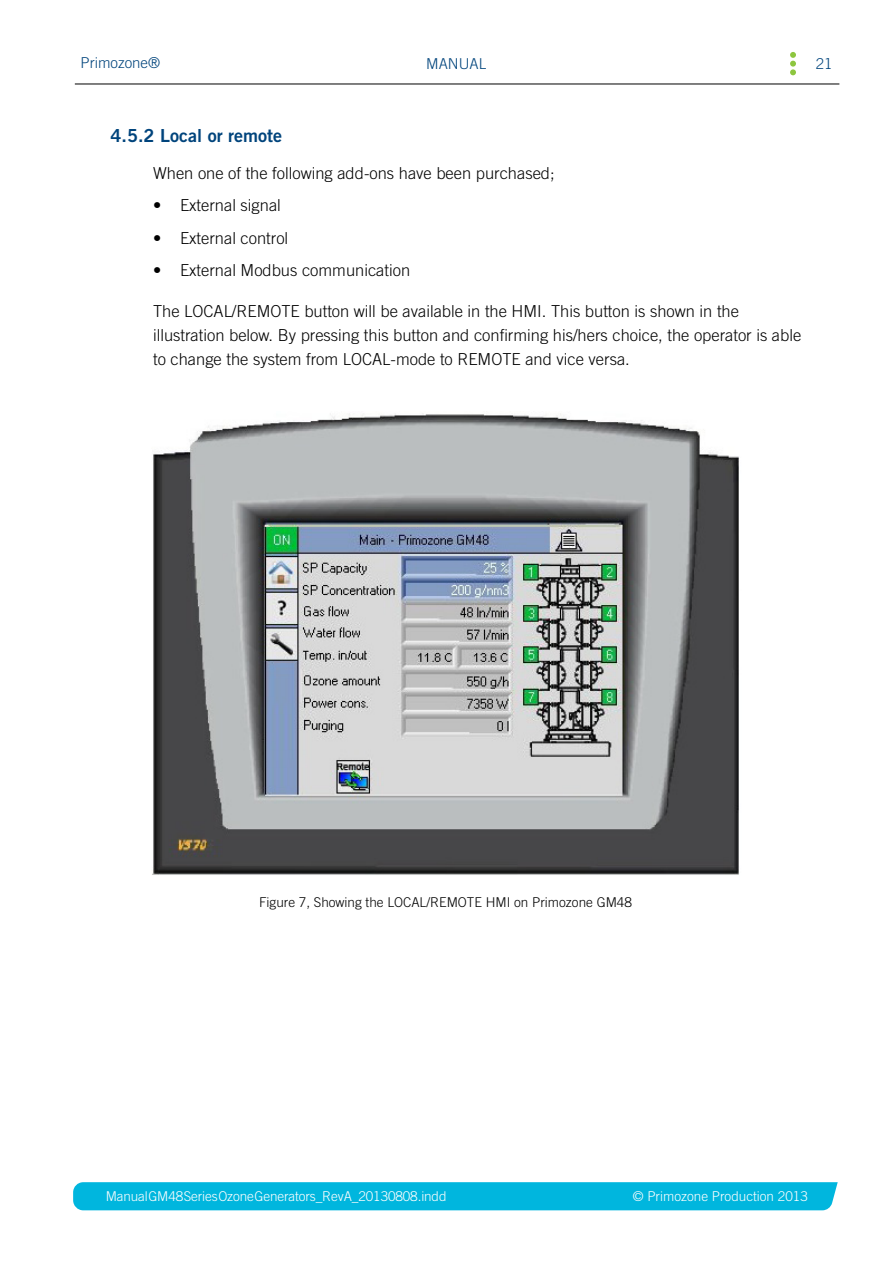
<style>
.page{position:relative;width:893px;height:1263px;background:#fff}
.page>*{position:absolute;margin:0;border:0;box-sizing:border-box;transform-origin:0 0}
.t1{font:18px "Trade Gothic Bold Two";color:#00447c}
.t2{font:300 16.5px/24px "Trade Gothic";color:#000}
.t3{font:300 15px "Trade Gothic";color:#00447c}
.t4{font:300 13.5px "Trade Gothic";letter-spacing:-.01em;color:#fff}
.t5{font:300 13.5px "Trade Gothic";color:#000}
</style>
<div class="page">
<hr style="left:75px;top:84px;width:764px;height:1px;background:#000">
<div style="left:73px;top:1182px;width:765px;height:28px;background:#00b6de"></div>
<svg style="left:790px;top:52px;width:6px;height:23px"></svg>
<img style="left:152px;top:413px;width:587px;height:462px">
<p class="t3" style="left:81px;top:54px;width:81px">Primozone®</p>
<p class="t3" style="left:426px;top:55px;width:61px">MANUAL</p>
<p class="t3" style="left:816px;top:55px;width:18px">21</p>
<p class="t1" style="left:111px;top:125px;width:173px">4.5.2 Local or remote</p>
<p class="t2" style="left:153px;top:161px;width:403px">When one of the following add-ons have been purchased;</p>
<p class="t2" style="left:153px;top:193px;width:129px">• External signal</p>
<p class="t2" style="left:153px;top:226px;width:137px">• External control</p>
<p class="t2" style="left:153px;top:258px;width:259px">• External Modbus communication</p>
<p class="t2" style="left:153px;top:299px;width:650px">The LOCAL/REMOTE button will be available in the HMI. This button is shown in the illustration below. By pressing this button and confirming his/hers choice, the operator is able to change the system from LOCAL-mode to REMOTE and vice versa.</p>
<p class="t5" style="left:259px;top:894px;width:374px">Figure 7, Showing the LOCAL/REMOTE HMI on Primozone GM48</p>
<p class="t4" style="left:106px;top:1188px;width:342px">Manual GM48 Series Ozone Generators_RevA_20130808.indd</p>
<p class="t4" style="left:633px;top:1188px;width:177px">© Primozone Production 2013</p>
</div>
